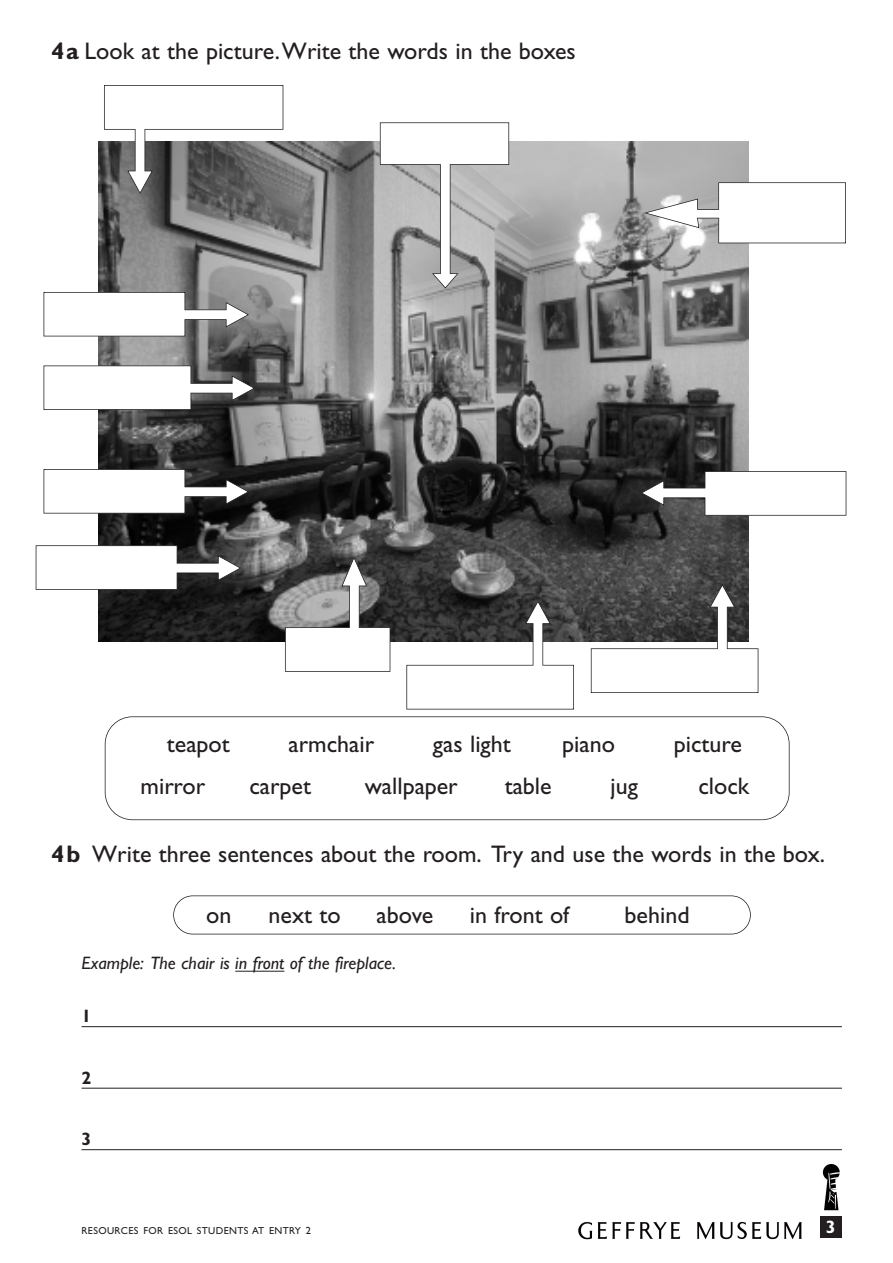
<style>
.page{position:relative;width:893px;height:1263px;background:#fff}
.page>*{position:absolute;margin:0;border:0;box-sizing:border-box;transform-origin:0 0}
.t1{font:24px "Gill Sans";color:#231f20}
.t2{font:italic 18px "Gill Sans";color:#231f20}
.t3{font:700 18px "Gill Sans";color:#231f20}
.t4{font:700 18px "Gill Sans";color:#fff}
.t5{font:10.2px "Gill Sans";letter-spacing:.035em;color:#231f20}
.s1{font-weight:700}
.s2{font-size:10.5px}
</style>
<div class="page">
<div style="left:173px;top:895px;width:578px;height:39px;border:2px solid #231f20;border-radius:19px"></div>
<svg style="left:235px;top:971px;width:49px;height:1px"></svg>
<hr style="left:82px;top:1026px;width:760px;height:1px;background:#231f20">
<hr style="left:82px;top:1088px;width:760px;height:1px;background:#231f20">
<hr style="left:82px;top:1149px;width:760px;height:1px;background:#231f20">
<img style="left:822px;top:1164px;width:18px;height:47px">
<div style="left:821px;top:1216px;width:21px;height:21px;background:#231f20"></div>
<img style="left:99px;top:142px;width:649px;height:499px">
<svg style="left:44px;top:292px;width:205px;height:44px"></svg>
<svg style="left:44px;top:365px;width:211px;height:45px"></svg>
<svg style="left:285px;top:557px;width:105px;height:115px"></svg>
<svg style="left:591px;top:584px;width:167px;height:109px"></svg>
<svg style="left:104px;top:85px;width:179px;height:109px"></svg>
<svg style="left:406px;top:601px;width:168px;height:108px"></svg>
<svg style="left:44px;top:469px;width:205px;height:44px"></svg>
<svg style="left:36px;top:545px;width:205px;height:45px"></svg>
<svg style="left:380px;top:122px;width:129px;height:166px"></svg>
<svg style="left:641px;top:471px;width:205px;height:45px"></svg>
<svg style="left:644px;top:182px;width:202px;height:61px"></svg>
<div style="left:105px;top:716px;width:685px;height:104px;border:2px solid #231f20;border-radius:28px"></div>
<img style="left:578px;top:1221px;width:224px;height:19px">
<p class="t1" style="left:51px;top:42px;width:526px"><span class="s1">4a</span> Look at the picture.Write the words in the boxes</p>
<p class="t1" style="left:167px;top:735px;width:64px">teapot</p>
<p class="t1" style="left:288px;top:735px;width:87px">armchair</p>
<p class="t1" style="left:433px;top:735px;width:79px">gas light</p>
<p class="t1" style="left:562px;top:735px;width:54px">piano</p>
<p class="t1" style="left:674px;top:735px;width:70px">picture</p>
<p class="t1" style="left:141px;top:777px;width:66px">mirror</p>
<p class="t1" style="left:249px;top:777px;width:63px">carpet</p>
<p class="t1" style="left:365px;top:777px;width:95px">wallpaper</p>
<p class="t1" style="left:505px;top:777px;width:48px">table</p>
<p class="t1" style="left:610px;top:777px;width:29px">jug</p>
<p class="t1" style="left:698px;top:777px;width:53px">clock</p>
<p class="t1" style="left:51px;top:845px;width:775px"><span class="s1">4b</span> Write three sentences about the room. Try and use the words in the box.</p>
<p class="t1" style="left:206px;top:905px;width:27px">on</p>
<p class="t1" style="left:269px;top:905px;width:74px">next to</p>
<p class="t1" style="left:377px;top:905px;width:58px">above</p>
<p class="t1" style="left:470px;top:905px;width:101px">in front of</p>
<p class="t1" style="left:625px;top:905px;width:66px">behind</p>
<p class="t2" style="left:82px;top:956px;width:316px">Example: The chair is in front of the fireplace.</p>
<p class="t3" style="left:82px;top:1009px;width:11px">1</p>
<p class="t3" style="left:82px;top:1071px;width:11px">2</p>
<p class="t3" style="left:82px;top:1132px;width:11px">3</p>
<p class="t5" style="left:82px;top:1227px;width:231px">RESOURCES FOR ESOL STUDENTS AT ENTRY <span class="s2">2</span></p>
<p class="t4" style="left:826px;top:1220px;width:11px">3</p>
</div>
